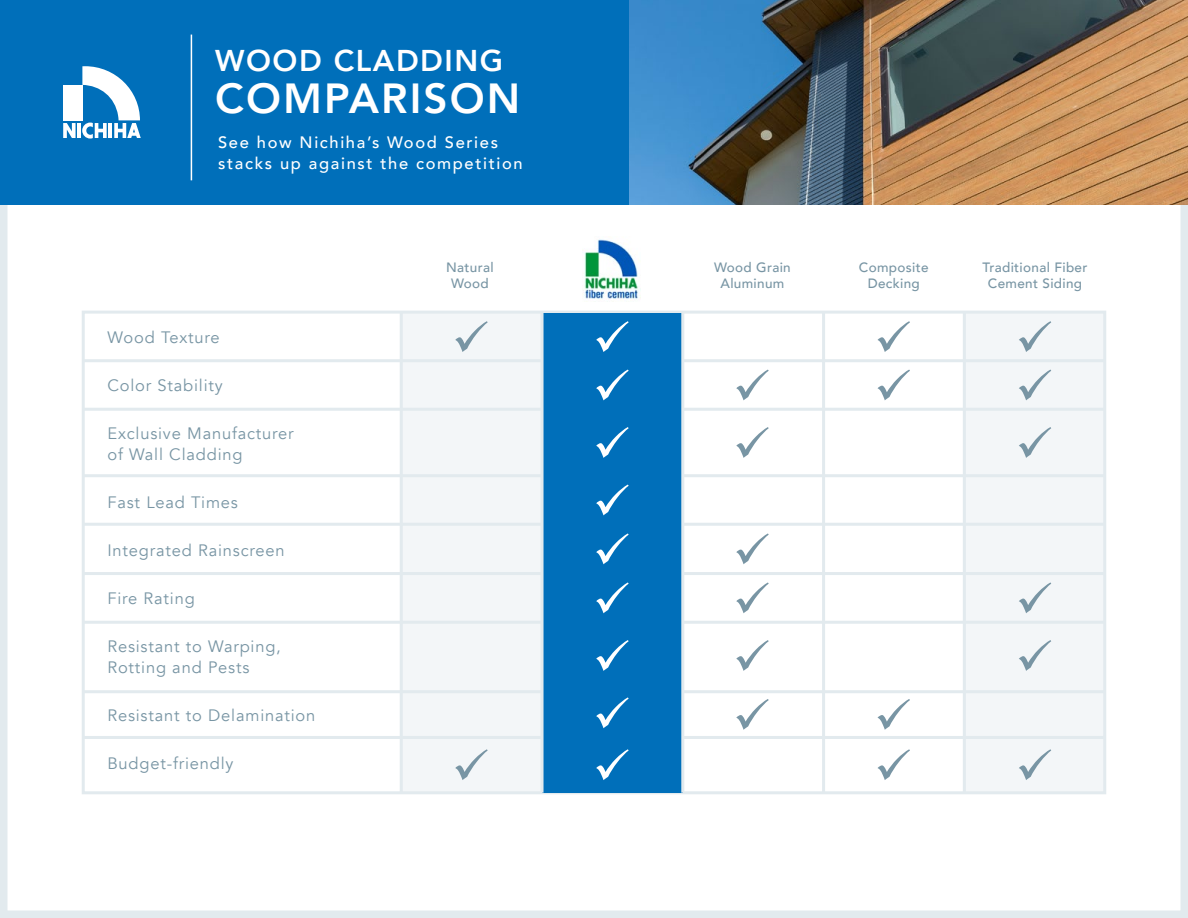
<style>
.page{position:relative;width:1188px;height:918px;background:#fff}
.page>*{position:absolute;margin:0;border:0;box-sizing:border-box;transform-origin:0 0}
.t1{font:800 42px "Avenir";letter-spacing:.05em;color:#fff}
.t2{font:800 30px "Avenir";letter-spacing:.05em;color:#fff}
.t3{font:16.5px/21px "Avenir";letter-spacing:.05em;color:#7895a4}
.t4{font:500 16.5px/21px "Avenir";letter-spacing:.1em;color:#fff}
.t5{font:500 13.5px/16.5px "Avenir";letter-spacing:.025em;color:#7895a4;text-align:center}
</style>
<div class="page">
<div style="left:0;top:0;width:8px;height:914px;background:#e2eaee"></div>
<div style="left:1180px;top:0;width:8px;height:918px;background:#e2eaee"></div>
<div style="left:965px;top:312px;width:140px;height:481px;background:#f3f6f8"></div>
<div style="left:401px;top:312px;width:141px;height:481px;background:#f3f6f8"></div>
<img style="left:629px;top:0;width:559px;height:204px">
<div style="left:0;top:0;width:629px;height:204px;background:#006fba"></div>
<div style="left:63px;top:85px;width:19px;height:35px;background:#fff"></div>
<hr style="left:77px;top:123px;width:4px;height:15px;background:#fff">
<svg style="left:63px;top:123px;width:13px;height:15px"></svg>
<svg style="left:82px;top:66px;width:59px;height:73px"></svg>
<hr style="left:191px;top:35px;width:1px;height:145px;background:#fff">
<div style="left:82px;top:311px;width:1024px;height:483px;border:3px solid #e2eaee"></div>
<img style="left:584px;top:239px;width:54px;height:60px">
<hr style="left:83px;top:359px;width:1022px;height:3px;background:#e2eaee">
<hr style="left:83px;top:408px;width:1022px;height:3px;background:#e2eaee">
<hr style="left:83px;top:474px;width:1022px;height:3px;background:#e2eaee">
<hr style="left:83px;top:523px;width:1022px;height:3px;background:#e2eaee">
<hr style="left:83px;top:572px;width:1022px;height:3px;background:#e2eaee">
<hr style="left:83px;top:621px;width:1022px;height:3px;background:#e2eaee">
<hr style="left:83px;top:690px;width:1022px;height:3px;background:#e2eaee">
<hr style="left:83px;top:736px;width:1022px;height:3px;background:#e2eaee">
<svg style="left:736px;top:533px;width:33px;height:31px"></svg>
<svg style="left:736px;top:427px;width:33px;height:31px"></svg>
<svg style="left:1019px;top:321px;width:32px;height:31px"></svg>
<svg style="left:877px;top:321px;width:33px;height:31px"></svg>
<svg style="left:455px;top:749px;width:33px;height:31px"></svg>
<svg style="left:455px;top:321px;width:33px;height:31px"></svg>
<svg style="left:1019px;top:749px;width:32px;height:31px"></svg>
<svg style="left:1019px;top:640px;width:32px;height:31px"></svg>
<svg style="left:736px;top:370px;width:33px;height:30px"></svg>
<svg style="left:1019px;top:370px;width:32px;height:30px"></svg>
<svg style="left:877px;top:370px;width:33px;height:30px"></svg>
<svg style="left:1019px;top:427px;width:32px;height:31px"></svg>
<svg style="left:736px;top:582px;width:33px;height:31px"></svg>
<svg style="left:1019px;top:582px;width:32px;height:31px"></svg>
<svg style="left:736px;top:640px;width:33px;height:31px"></svg>
<svg style="left:736px;top:699px;width:33px;height:31px"></svg>
<svg style="left:877px;top:699px;width:33px;height:31px"></svg>
<svg style="left:877px;top:749px;width:33px;height:31px"></svg>
<div style="left:0;top:910px;width:1188px;height:8px;background:#e2eaee"></div>
<div style="left:542px;top:314px;width:141px;height:479px;background:#006fba"></div>
<svg style="left:596px;top:321px;width:33px;height:31px"></svg>
<svg style="left:596px;top:370px;width:33px;height:30px"></svg>
<svg style="left:596px;top:427px;width:33px;height:31px"></svg>
<svg style="left:596px;top:582px;width:33px;height:31px"></svg>
<svg style="left:596px;top:533px;width:33px;height:31px"></svg>
<svg style="left:596px;top:485px;width:33px;height:30px"></svg>
<svg style="left:596px;top:640px;width:33px;height:31px"></svg>
<svg style="left:596px;top:697px;width:33px;height:31px"></svg>
<svg style="left:596px;top:749px;width:33px;height:31px"></svg>
<hr style="left:400px;top:312px;width:3px;height:481px;background:#e2eaee">
<hr style="left:822px;top:312px;width:3px;height:481px;background:#e2eaee">
<hr style="left:963px;top:312px;width:3px;height:481px;background:#e2eaee">
<hr style="left:541px;top:312px;width:3px;height:481px;background:#e2eaee">
<hr style="left:681px;top:312px;width:3px;height:481px;background:#e2eaee">
<h2 class="t2" style="left:215px;top:37px;width:289px">WOOD CLADDING</h2>
<h1 class="t1" style="left:215px;top:65px;width:307px">COMPARISON</h1>
<p class="t4" style="left:218px;top:130px;width:306px">See how Nichiha’s Wood Series stacks up against the competition</p>
<p class="t3" style="left:107px;top:327px;width:114px">Wood Texture</p>
<p class="t3" style="left:107px;top:375px;width:117px">Color Stability</p>
<p class="t3" style="left:107px;top:423px;width:188px">Exclusive Manufacturer of Wall Cladding</p>
<p class="t3" style="left:107px;top:492px;width:132px">Fast Lead Times</p>
<p class="t3" style="left:107px;top:540px;width:179px">Integrated Rainscreen</p>
<p class="t3" style="left:107px;top:588px;width:89px">Fire Rating</p>
<p class="t3" style="left:107px;top:636px;width:175px">Resistant to Warping,<br>Rotting and Pests</p>
<p class="t3" style="left:107px;top:705px;width:209px">Resistant to Delamination</p>
<p class="t3" style="left:107px;top:753px;width:128px">Budget-friendly</p>
<p class="t5" style="left:446px;top:258px;width:49px">Natural<br>Wood</p>
<p class="t5" style="left:859px;top:258px;width:71px">Composite<br>Decking</p>
<p class="t5" style="left:714px;top:258px;width:78px">Wood Grain<br>Aluminum</p>
<p class="t5" style="left:983px;top:258px;width:106px">Traditional Fiber<br>Cement Siding</p>
</div>
